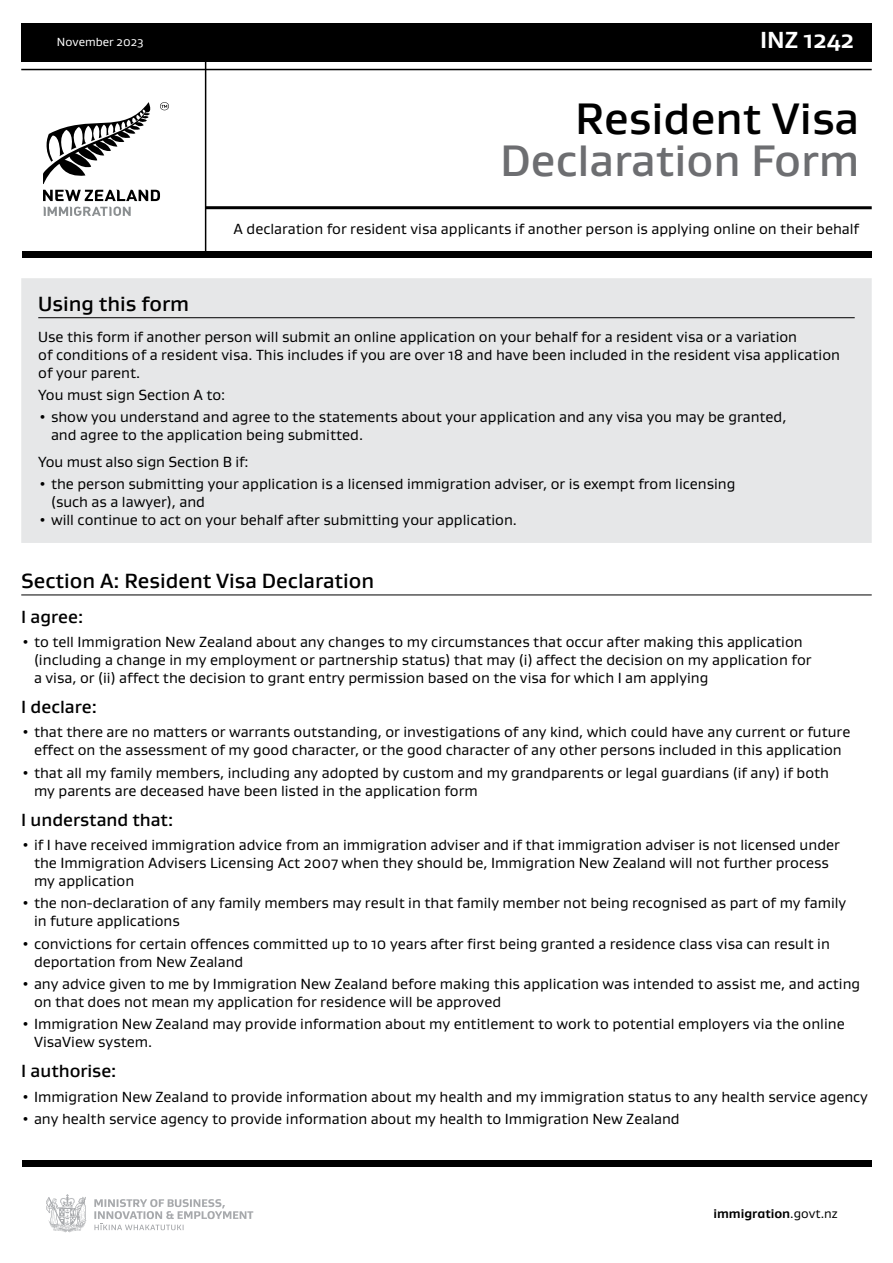
<style>
.page{position:relative;width:893px;height:1263px;background:#fff}
.page>*{position:absolute;margin:0;border:0;box-sizing:border-box;transform-origin:0 0}
.t1{font:500 45px "Gustan";color:#6d6e71}
.t2{font:500 45px "Gustan";color:#000}
.t3{font:700 23.7px "Gustan";color:#fff}
.t4{font:500 21px "Gustan";color:#000}
.t5{font:500 18px "Gustan";color:#000}
.t6{font:15px/18px "Gustan";color:#000}
.t7{font:700 12.9px "Gustan";color:#000}
.t8{font:12px "Gustan";color:#fff}
.s1{font-weight:400}
</style>
<div class="page">
<div style="left:21px;top:23px;width:851px;height:39px;background:#000"></div>
<hr style="left:21px;top:69px;width:851px;height:1px;background:#000">
<hr style="left:206px;top:206px;width:666px;height:3px;background:#000">
<div style="left:22px;top:252px;width:850px;height:6px;background:#000"></div>
<div style="left:22px;top:1160px;width:850px;height:6px;background:#000"></div>
<hr style="left:205px;top:32px;width:1px;height:221px;background:#000">
<svg style="left:43px;top:102px;width:108px;height:82px"></svg>
<svg style="left:160px;top:102px;width:9px;height:8px"></svg>
<svg style="left:43px;top:190px;width:117px;height:11px"></svg>
<svg style="left:43px;top:207px;width:88px;height:9px"></svg>
<svg style="left:46px;top:1194px;width:41px;height:38px"></svg>
<svg style="left:94px;top:1199px;width:159px;height:31px"></svg>
<div style="left:21px;top:278px;width:851px;height:265px;background:#e6e7e8"></div>
<hr style="left:38px;top:317px;width:817px;height:1px;background:#000">
<hr style="left:21px;top:594px;width:851px;height:1px;background:#000">
<p class="t8" style="left:57px;top:34px;width:88px">November 2023</p>
<h2 class="t3" style="left:760px;top:24px;width:95px">INZ 1242</h2>
<h1 class="t2" style="left:575px;top:90px;width:285px">Resident Visa</h1>
<h1 class="t1" style="left:500px;top:132px;width:360px">Declaration Form</h1>
<p class="t6" style="left:233px;top:219px;width:627px">A declaration for resident visa applicants if another person is applying online on their behalf</p>
<h3 class="t4" style="left:38px;top:290px;width:152px">Using this form</h3>
<p class="t6" style="left:38px;top:327px;width:803px">Use this form if another person will submit an online application on your behalf for a resident visa or a variation<br>of conditions of a resident visa. This includes if you are over 18 and have been included in the resident visa application of your parent.</p>
<p class="t6" style="left:38px;top:385px;width:189px">You must sign Section A to:</p>
<p class="t6" style="left:51px;top:408px;width:737px;text-indent:-13px">• show you understand and agree to the statements about your application and any visa you may be granted, and agree to the application being submitted.</p>
<p class="t6" style="left:38px;top:452px;width:212px">You must also sign Section B if:</p>
<p class="t6" style="left:51px;top:474px;width:686px;text-indent:-13px">• the person submitting your application is a licensed immigration adviser, or is exempt from licensing (such as a lawyer), and</p>
<p class="t6" style="left:38px;top:510px;width:480px">• will continue to act on your behalf after submitting your application.</p>
<h3 class="t4" style="left:21px;top:567px;width:354px">Section A: Resident Visa Declaration</h3>
<p class="t5" style="left:21px;top:605px;width:64px">I agree:</p>
<p class="t6" style="left:34px;top:632px;width:779px;text-indent:-13px">• to tell Immigration New Zealand about any changes to my circumstances that occur after making this application (including a change in my employment or partnership status) that may (i) affect the decision on my application for a visa, or (ii) affect the decision to grant entry permission based on the visa for which I am applying</p>
<p class="t5" style="left:21px;top:695px;width:77px">I declare:</p>
<p class="t6" style="left:21px;top:723px;width:831px;text-align:center">• that there are no matters or warrants outstanding, or investigations of any kind, which could have any current or future effect on the assessment of my good character, or the good character of any other persons included in this application</p>
<p class="t6" style="left:34px;top:763px;width:796px;text-indent:-13px">• that all my family members, including any adopted by custom and my grandparents or legal guardians (if any) if both my parents are deceased have been listed in the application form</p>
<p class="t5" style="left:21px;top:808px;width:153px">I understand that:</p>
<p class="t6" style="left:34px;top:836px;width:807px;text-indent:-13px">• if I have received immigration advice from an immigration adviser and if that immigration adviser is not licensed under the Immigration Advisers Licensing Act 2007 when they should be, Immigration New Zealand will not further process my application</p>
<p class="t6" style="left:34px;top:894px;width:814px;text-indent:-13px">• the non-declaration of any family members may result in that family member not being recognised as part of my family in future applications</p>
<p class="t6" style="left:34px;top:934px;width:797px;text-indent:-13px">• convictions for certain offences committed up to 10 years after first being granted a residence class visa can result in deportation from New Zealand</p>
<p class="t6" style="left:34px;top:974px;width:828px;text-indent:-13px">• any advice given to me by Immigration New Zealand before making this application was intended to assist me, and acting on that does not mean my application for residence will be approved</p>
<p class="t6" style="left:34px;top:1014px;width:812px;text-indent:-13px">• Immigration New Zealand may provide information about my entitlement to work to potential employers via the online<br>VisaView system.</p>
<p class="t5" style="left:21px;top:1059px;width:97px">I authorise:</p>
<p class="t6" style="left:21px;top:1087px;width:848px">• Immigration New Zealand to provide information about my health and my immigration status to any health service agency</p>
<p class="t6" style="left:21px;top:1109px;width:660px">• any health service agency to provide information about my health to Immigration New Zealand</p>
<p class="t7" style="left:713px;top:1205px;width:126px">immigration<span class="s1">.govt.nz</span></p>
</div>
